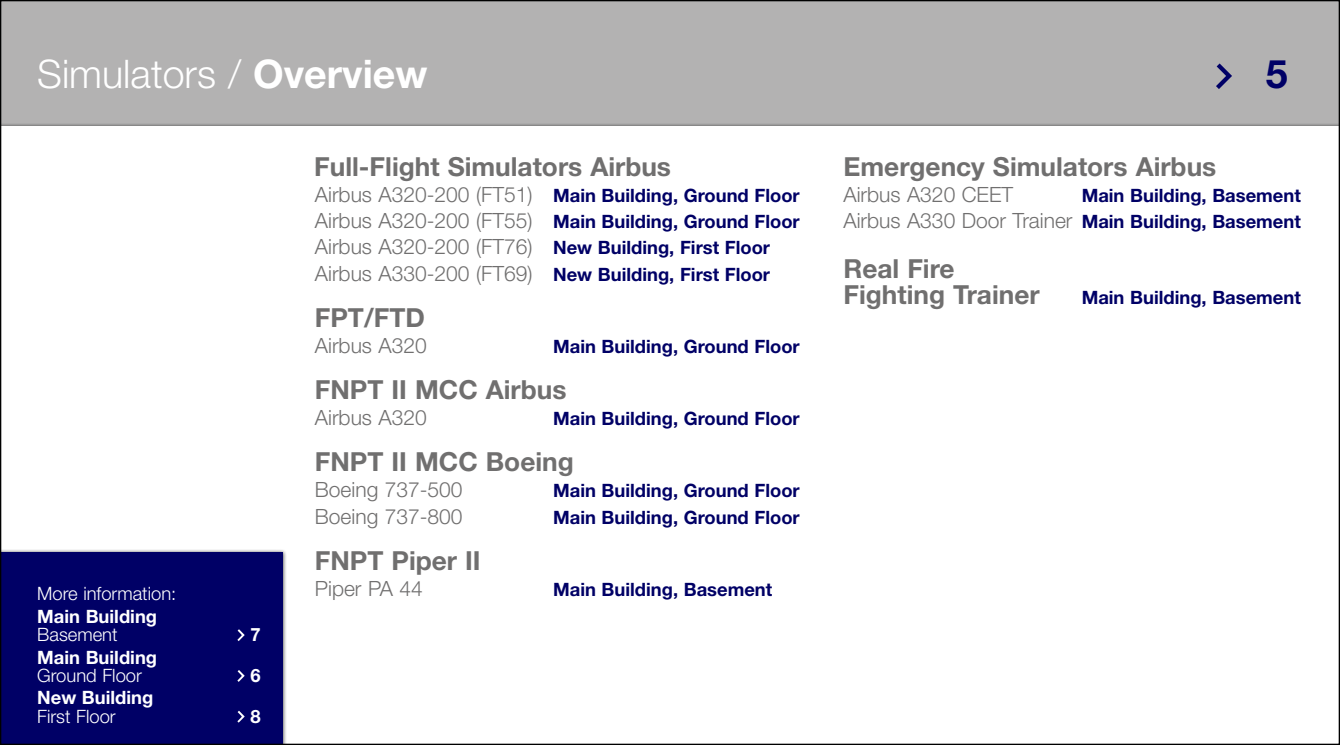
<style>
.page{position:relative;width:1340px;height:745px;background:#fff}
.page>*{position:absolute;margin:0;border:0;box-sizing:border-box;transform-origin:0 0}
.t1{font:300 39.38px "Helvetica Neue LT";color:#fff}
.t2{font:700 39.38px "Helvetica Neue LT";color:#006}
.t3{font:700 26.25px/26.2px "Helvetica Neue LT";color:#706f6f}
.t4{font:300 21px "Helvetica Neue LT";color:#706f6f}
.t5{font:700 18.38px/26.2px "Helvetica Neue LT";color:#006}
.t6{font:300 18.38px "Helvetica Neue LT";color:#fff}
.t7{font:700 18.38px "Helvetica Neue LT";color:#fff}
.s1{font-weight:700}
.s2{font-weight:300;font-size:21px;color:#706f6f}
.s3{font-weight:700;font-size:18.38px;color:#006}
</style>
<div class="page">
<div style="left:0;top:0;width:1339px;height:160px;background:#b3b2b2"></div>
<div style="left:0;top:126px;width:1339px;height:618px;background:#fff"></div>
<div style="left:0;top:548px;width:287px;height:196px;background:#000;opacity:.7"></div>
<div style="left:0;top:552px;width:283px;height:192px;background:#006"></div>
<svg style="left:1216px;top:63px;width:16px;height:26px"></svg>
<svg style="left:237px;top:629px;width:8px;height:11px"></svg>
<svg style="left:237px;top:670px;width:8px;height:11px"></svg>
<svg style="left:237px;top:710px;width:8px;height:12px"></svg>
<h1 class="t1" style="left:37px;top:50px;width:392px">Simulators / <span class="s1">Overview</span></h1>
<h1 class="t2" style="left:1265px;top:50px;width:23px">5</h1>
<p class="t6" style="left:37px;top:582px;width:141px">More information:</p>
<p class="t7" style="left:37px;top:604px;width:121px">Main Building</p>
<p class="t6" style="left:37px;top:623px;width:82px">Basement</p>
<p class="t7" style="left:250px;top:622px;width:12px">7</p>
<p class="t7" style="left:37px;top:645px;width:121px">Main Building</p>
<p class="t6" style="left:37px;top:663px;width:106px">Ground Floor</p>
<p class="t7" style="left:250px;top:663px;width:12px">6</p>
<p class="t7" style="left:37px;top:685px;width:118px">New Building</p>
<p class="t6" style="left:37px;top:704px;width:80px">First Floor</p>
<p class="t7" style="left:250px;top:704px;width:12px">8</p>
<h2 class="t3" style="left:314px;top:152px;width:358px">Full-Flight Simulators Airbus</h2>
<p class="t5" style="left:315px;top:181px;width:486px"><span class="s2">Airbus A320-200 (FT51)</span> Main Building, Ground Floor <span class="s2">Airbus A320-200 (FT55)</span> Main Building, Ground Floor <span class="s2">Airbus A320-200 (FT76)</span> New Building, First Floor <span class="s2">Airbus A330-200 (FT69)</span> New Building, First Floor</p>
<h2 class="t3" style="left:315px;top:303px;width:111px">FPT/FTD</h2>
<p class="t4" style="left:315px;top:332px;width:113px">Airbus A320</p>
<p class="t5" style="left:553px;top:332px;width:248px">Main Building, Ground Floor</p>
<h2 class="t3" style="left:315px;top:375px;width:253px">FNPT II MCC Airbus</h2>
<p class="t4" style="left:315px;top:404px;width:113px">Airbus A320</p>
<p class="t5" style="left:553px;top:405px;width:248px">Main Building, Ground Floor</p>
<h2 class="t3" style="left:315px;top:448px;width:260px">FNPT II MCC Boeing</h2>
<p class="t4" style="left:315px;top:477px;width:149px">Boeing 737-500</p>
<p class="t5" style="left:553px;top:477px;width:248px">Main Building, Ground Floor</p>
<p class="t4" style="left:315px;top:503px;width:149px">Boeing 737-800</p>
<p class="t5" style="left:553px;top:503px;width:248px">Main Building, Ground Floor</p>
<h2 class="t3" style="left:315px;top:546px;width:167px">FNPT Piper II</h2>
<p class="t4" style="left:315px;top:575px;width:109px">Piper PA 44</p>
<p class="t5" style="left:553px;top:575px;width:221px">Main Building, Basement</p>
<h2 class="t3" style="left:843px;top:152px;width:374px">Emergency Simulators Airbus</h2>
<p class="t4" style="left:843px;top:181px;width:171px">Airbus A320 CEET</p>
<p class="t5" style="left:1081px;top:181px;width:221px">Main Building, Basement</p>
<p class="t4" style="left:843px;top:208px;width:459px">Airbus A330 Door Trainer <span class="s3">Main Building, Basement</span></p>
<h2 class="t3" style="left:843px;top:255px;width:198px">Real Fire<br>Fighting Trainer</h2>
<p class="t5" style="left:1081px;top:284px;width:221px">Main Building, Basement</p>
</div>
